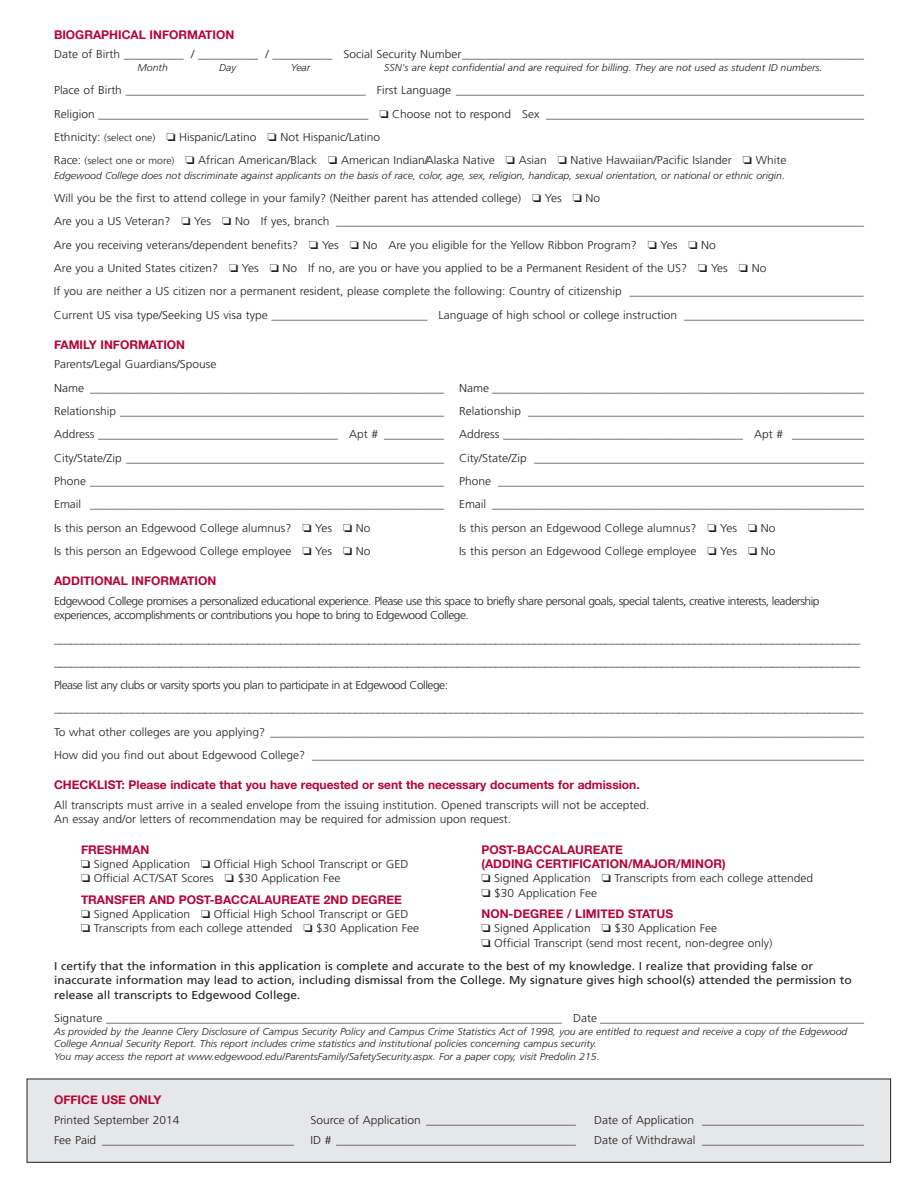
<style>
.page{position:relative;width:918px;height:1188px;background:#fff}
.page>*{position:absolute;margin:0;border:0;box-sizing:border-box;transform-origin:0 0}
.t1{font:700 12px/14.4px "Helvetica Neue";color:#b30437}
.t2{font:300 11.4px/23.2px "Frutiger LT Std";color:#231f20;scale:1.05 1}
.t3{font:300 11.4px/23.2px "Frutiger LT Std";letter-spacing:-.04em;color:#231f20;scale:1.05 1}
.t4{font:11.4px/14.4px "Frutiger LT Std";color:#231f20;scale:1.05 1}
.t5{font:italic 300 10.05px/12.6px "Frutiger LT Std";color:#231f20;scale:1.05 1}
.s1{font-size:10.05px}
</style>
<div class="page">
<div style="left:27px;top:1079px;width:864px;height:83px;background:#e6e7e9"></div>
<p class="t1" style="left:54px;top:28px;width:182px">BIOGRAPHICAL INFORMATION</p>
<p class="t2" style="left:54px;top:43px;width:773px">Date of Birth __________ / __________ / __________ Social Security Number___________________________________________________________________</p>
<p class="t5" style="left:138px;top:61px;width:30px">Month</p>
<p class="t5" style="left:219px;top:61px;width:18px">Day</p>
<p class="t5" style="left:291px;top:61px;width:20px">Year</p>
<p class="t5" style="left:384px;top:61px;width:419px">SSN's are kept confidential and are required for billing. They are not used as student ID numbers.</p>
<p class="t2" style="left:54px;top:79px;width:773px">Place of Birth ________________________________________ First Language ____________________________________________________________________ Religion _____________________________________________ ❏ Choose not to respond Sex _____________________________________________________ Ethnicity: <span class="s1">(select one)</span> ❏ Hispanic/Latino ❏ Not Hispanic/Latino<br>Race: <span class="s1">(select one or more)</span> ❏ African American/Black ❏ American Indian/Alaska Native ❏ Asian ❏ Native Hawaiian/Pacific Islander ❏ White</p>
<p class="t5" style="left:54px;top:169px;width:698px">Edgewood College does not discriminate against applicants on the basis of race, color, age, sex, religion, handicap, sexual orientation, or national or ethnic origin.</p>
<p class="t2" style="left:54px;top:187px;width:773px">Will you be the first to attend college in your family? (Neither parent has attended college) ❏ Yes ❏ No<br>Are you a US Veteran? ❏ Yes ❏ No If yes, branch ________________________________________________________________________________________ Are you receiving veterans/dependent benefits? ❏ Yes ❏ No Are you eligible for the Yellow Ribbon Program? ❏ Yes ❏ No<br>Are you a United States citizen? ❏ Yes ❏ No If no, are you or have you applied to be a Permanent Resident of the US? ❏ Yes ❏ No<br>If you are neither a US citizen nor a permanent resident, please complete the following: Country of citizenship _______________________________________ Current US visa type/Seeking US visa type __________________________ Language of high school or college instruction ______________________________</p>
<p class="t1" style="left:54px;top:337px;width:133px">FAMILY INFORMATION</p>
<p class="t2" style="left:54px;top:353px;width:373px">Parents/Legal Guardians/Spouse<br>Name ___________________________________________________________</p>
<p class="t2" style="left:459px;top:376px;width:387px">Name ______________________________________________________________</p>
<p class="t2" style="left:54px;top:400px;width:373px">Relationship ______________________________________________________</p>
<p class="t2" style="left:459px;top:400px;width:387px">Relationship ________________________________________________________</p>
<p class="t2" style="left:54px;top:423px;width:373px">Address ________________________________________ Apt # __________</p>
<p class="t2" style="left:459px;top:423px;width:387px">Address ________________________________________ Apt # ____________</p>
<p class="t2" style="left:54px;top:446px;width:373px">City/State/Zip _____________________________________________________</p>
<p class="t2" style="left:459px;top:446px;width:387px">City/State/Zip _______________________________________________________</p>
<p class="t2" style="left:54px;top:470px;width:373px">Phone ___________________________________________________________</p>
<p class="t2" style="left:459px;top:470px;width:387px">Phone _____________________________________________________________</p>
<p class="t2" style="left:54px;top:493px;width:373px">Email ___________________________________________________________</p>
<p class="t2" style="left:459px;top:493px;width:387px">Email ______________________________________________________________</p>
<p class="t2" style="left:54px;top:516px;width:303px">Is this person an Edgewood College alumnus? ❏ Yes ❏ No</p>
<p class="t2" style="left:459px;top:516px;width:303px">Is this person an Edgewood College alumnus? ❏ Yes ❏ No</p>
<p class="t2" style="left:54px;top:540px;width:303px">Is this person an Edgewood College employee ❏ Yes ❏ No</p>
<p class="t2" style="left:459px;top:540px;width:303px">Is this person an Edgewood College employee ❏ Yes ❏ No</p>
<p class="t1" style="left:54px;top:574px;width:164px">ADDITIONAL INFORMATION</p>
<p class="t3" style="left:54px;top:594px;width:731px;line-height:14.4px">Edgewood College promises a personalized educational experience. Please use this space to briefly share personal goals, special talents, creative interests, leadership experiences, accomplishments or contributions you hope to bring to Edgewood College.</p>
<p class="t3" style="left:54px;top:627px;width:773px">__________________________________________________________________________________________________________________________________________________ __________________________________________________________________________________________________________________________________________________ Please list any clubs or varsity sports you plan to participate in at Edgewood College: _________________________________________________________________________________________________________________________________________________ To what other colleges are you applying? ___________________________________________________________________________________________________ How did you find out about Edgewood College? ____________________________________________________________________________________________</p>
<p class="t1" style="left:54px;top:778px;width:587px">CHECKLIST: Please indicate that you have requested or sent the necessary documents for admission.</p>
<p class="t2" style="left:54px;top:798px;width:569px;line-height:14.4px">All transcripts must arrive in a sealed envelope from the issuing institution. Opened transcripts will not be accepted.<br>An essay and/or letters of recommendation may be required for admission upon request.</p>
<p class="t1" style="left:81px;top:842px;width:70px">FRESHMAN</p>
<p class="t2" style="left:81px;top:857px;width:313px;line-height:14.4px">❏ Signed Application ❏ Official High School Transcript or GED ❏ Official ACT/SAT Scores ❏ $30 Application Fee</p>
<p class="t1" style="left:81px;top:892px;width:322px">TRANSFER AND POST-BACCALAUREATE 2ND DEGREE</p>
<p class="t2" style="left:81px;top:907px;width:323px;line-height:14.4px">❏ Signed Application ❏ Official High School Transcript or GED ❏ Transcripts from each college attended ❏ $30 Application Fee</p>
<p class="t1" style="left:482px;top:842px;width:246px">POST-BACCALAUREATE<br>(ADDING CERTIFICATION/MAJOR/MINOR)</p>
<p class="t2" style="left:482px;top:871px;width:317px;line-height:14.4px">❏ Signed Application ❏ Transcripts from each college attended ❏ $30 Application Fee</p>
<p class="t1" style="left:482px;top:907px;width:193px">NON-DEGREE / LIMITED STATUS</p>
<p class="t2" style="left:482px;top:921px;width:279px;line-height:14.4px">❏ Signed Application ❏ $30 Application Fee<br>❏ Official Transcript (send most recent, non-degree only)</p>
<p class="t4" style="left:54px;top:959px;width:761px">I certify that the information in this application is complete and accurate to the best of my knowledge. I realize that providing false or inaccurate information may lead to action, including dismissal from the College. My signature gives high school(s) attended the permission to release all transcripts to Edgewood College.</p>
<p class="t2" style="left:54px;top:1007px;width:773px">Signature ____________________________________________________________________________ Date ____________________________________________</p>
<p class="t5" style="left:54px;top:1025px;width:757px">As provided by the Jeanne Clery Disclosure of Campus Security Policy and Campus Crime Statistics Act of 1998, you are entitled to request and receive a copy of the Edgewood<br>College Annual Security Report. This report includes crime statistics and institutional policies concerning campus security.<br>You may access the report at www.edgewood.edu/ParentsFamily/SafetySecurity.aspx. For a paper copy, visit Predolin 215.</p>
<p class="t1" style="left:54px;top:1093px;width:109px">OFFICE USE ONLY</p>
<p class="t2" style="left:54px;top:1109px;width:121px">Printed September 2014</p>
<p class="t2" style="left:310px;top:1109px;width:254px">Source of Application _________________________</p>
<p class="t2" style="left:594px;top:1109px;width:259px">Date of Application ___________________________</p>
<p class="t2" style="left:54px;top:1128px;width:230px">Fee Paid ________________________________</p>
<p class="t2" style="left:310px;top:1128px;width:254px">ID # ________________________________________</p>
<p class="t2" style="left:594px;top:1128px;width:259px">Date of Withdrawal ___________________________</p>
</div>
